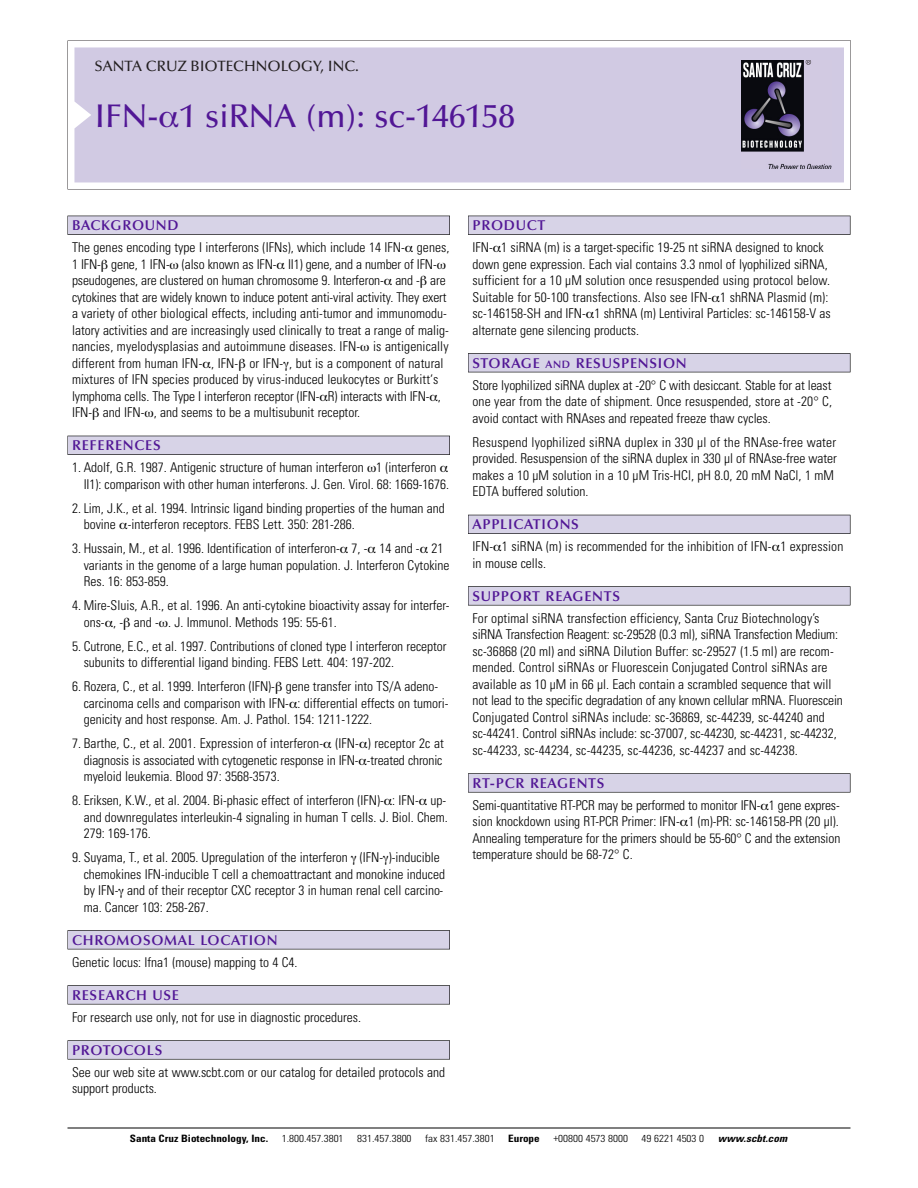
<style>
.page{position:relative;width:918px;height:1188px;background:#fff}
.page>*{position:absolute;margin:0;border:0;box-sizing:border-box;transform-origin:0 0}
.t1{font:500 33px "Optima";color:#511695}
.t2{font:500 15px "Optima";color:#231f20}
.t3{font:600 14.25px "Optima";letter-spacing:.05em;color:#511695}
.t4{font:300 condensed 13.5px/16.5px "Univers";color:#000}
.t5{font:300 condensed 10.2px "Univers";color:#000;scale:1.1 1}
.t6{font:700 condensed 10.2px "Univers";color:#000;scale:1.1 1}
.t7{font:italic 700 condensed 10.2px "Univers";letter-spacing:.005em;color:#000;scale:1.1 1}
.s1{font-size:10.65px}
</style>
<div class="page">
<svg style="left:68px;top:40px;width:783px;height:149px"></svg>
<div style="left:74px;top:47px;width:770px;height:135px;background:#d1cae3"></div>
<img style="left:741px;top:60px;width:90px;height:108px">
<div style="left:68px;top:216px;width:382px;height:19px;background:#525155"></div>
<div style="left:68px;top:216px;width:381px;height:18px;background:#d7d3e7"></div>
<div style="left:68px;top:436px;width:382px;height:19px;background:#515055"></div>
<div style="left:68px;top:436px;width:381px;height:18px;background:#d7d3e7"></div>
<div style="left:68px;top:930px;width:382px;height:19px;background:#545357"></div>
<div style="left:68px;top:931px;width:381px;height:18px;background:#d7d3e7"></div>
<div style="left:68px;top:985px;width:382px;height:19px;background:#575759"></div>
<div style="left:68px;top:986px;width:381px;height:18px;background:#d7d3e7"></div>
<svg style="left:68px;top:1040px;width:382px;height:20px"></svg>
<div style="left:68px;top:1041px;width:381px;height:18px;background:#d7d3e7"></div>
<div style="left:468px;top:216px;width:382px;height:19px;background:#525155"></div>
<div style="left:468px;top:216px;width:382px;height:18px;background:#d7d3e7"></div>
<div style="left:468px;top:353px;width:382px;height:19px;background:#525155"></div>
<div style="left:468px;top:354px;width:382px;height:18px;background:#d7d3e7"></div>
<div style="left:468px;top:515px;width:382px;height:19px;background:#525158"></div>
<div style="left:468px;top:515px;width:382px;height:18px;background:#d7d3e7"></div>
<div style="left:468px;top:586px;width:382px;height:19px;background:#575759"></div>
<div style="left:468px;top:587px;width:382px;height:18px;background:#d7d3e7"></div>
<svg style="left:468px;top:773px;width:382px;height:20px"></svg>
<div style="left:468px;top:774px;width:382px;height:18px;background:#d7d3e7"></div>
<hr style="left:68px;top:1128px;width:782px;height:1px;background:#000">
<svg style="left:160px;top:112px;width:18px;height:16px"></svg>
<p class="t2" style="left:94px;top:61px;width:266px">SANTA CRUZ BIOTECHNOLOGY, INC.</p>
<h1 class="t1" style="left:94px;top:103px;width:422px">IFN- 1 siRNA (m): sc-146158</h1>
<p class="t3" style="left:72px;top:219px;width:108px">BACKGROUND</p>
<p class="t4" style="left:72px;top:240px;width:379px">The genes encoding type I interferons (IFNs), which include 14 IFN- genes, 1 IFN- gene, 1 IFN- (also known as IFN- II1) gene, and a number of IFN&shy;pseudogenes, are clustered on human chromosome 9. Interferon- and - are cytokines that are widely known to induce potent anti-viral activity. They exert a variety of other biological effects, including anti-tumor and immunomodu&shy;latory activities and are increasingly used clinically to treat a range of malig&shy;nancies, myelodysplasias and autoimmune diseases. IFN- is antigenically different from human IFN- , IFN- or IFN- , but is a component of natural mixtures of IFN species produced by virus-induced leukocytes or Burkitt‘s lymphoma cells. The Type I interferon receptor (IFN- R) interacts with IFN- , IFN- and IFN- , and seems to be a multisubunit receptor.</p>
<p class="t3" style="left:72px;top:440px;width:90px">REFERENCES</p>
<p class="t4" style="left:84px;top:460px;width:367px;text-indent:-12px">1. Adolf, G.R. 1987. Antigenic structure of human interferon 1 (interferon<br>II1): comparison with other human interferons. J. Gen. Virol. 68: 1669-1676.</p>
<p class="t4" style="left:84px;top:501px;width:362px;text-indent:-12px">2. Lim, J.K., et al. 1994. Intrinsic ligand binding properties of the human and bovine -interferon receptors. FEBS Lett. 350: 281-286.</p>
<p class="t4" style="left:84px;top:541px;width:367px;text-indent:-12px">3. Hussain, M., et al. 1996. Identification of interferon- 7, - 14 and - 21 variants in the genome of a large human population. J. Interferon Cytokine<br>Res. 16: 853-859.</p>
<p class="t4" style="left:84px;top:598px;width:367px;text-indent:-12px">4. Mire-Sluis, A.R., et al. 1996. An anti-cytokine bioactivity assay for interfer&shy;ons- , - and - . J. Immunol. Methods 195: 55-61.</p>
<p class="t4" style="left:84px;top:639px;width:364px;text-indent:-12px">5. Cutrone, E.C., et al. 1997. Contributions of cloned type I interferon receptor subunits to differential ligand binding. FEBS Lett. 404: 197-202.</p>
<p class="t4" style="left:84px;top:679px;width:366px;text-indent:-12px">6. Rozera, C., et al. 1999. Interferon (IFN)- gene transfer into TS/A adeno&shy;carcinoma cells and comparison with IFN- : differential effects on tumori&shy;genicity and host response. Am. J. Pathol. 154: 1211-1222.</p>
<p class="t4" style="left:84px;top:736px;width:362px;text-align:justify;text-indent:-12px">7. Barthe, C., et al. 2001. Expression of interferon- (IFN- ) receptor 2c at diagnosis is associated with cytogenetic response in IFN- -treated chronic myeloid leukemia. Blood 97: 3568-3573.</p>
<p class="t4" style="left:84px;top:793px;width:366px;text-align:justify;text-indent:-12px">8. Eriksen, K.W., et al. 2004. Bi-phasic effect of interferon (IFN)- : IFN- up&shy;and downregulates interleukin-4 signaling in human T cells. J. Biol. Chem.<br>279: 169-176.</p>
<p class="t4" style="left:84px;top:850px;width:363px;text-indent:-12px">9. Suyama, T., et al. 2005. Upregulation of the interferon (IFN- )-inducible chemokines IFN-inducible T cell a chemoattractant and monokine induced by IFN- and of their receptor CXC receptor 3 in human renal cell carcino&shy;ma. Cancer 103: 258-267.</p>
<p class="t3" style="left:72px;top:934px;width:207px">CHROMOSOMAL LOCATION</p>
<p class="t4" style="left:72px;top:955px;width:227px">Genetic locus: Ifna1 (mouse) mapping to 4 C4.</p>
<p class="t3" style="left:72px;top:989px;width:109px">RESEARCH USE</p>
<p class="t4" style="left:72px;top:1010px;width:290px">For research use only, not for use in diagnostic procedures.</p>
<p class="t3" style="left:72px;top:1044px;width:92px">PROTOCOLS</p>
<p class="t4" style="left:72px;top:1065px;width:375px">See our web site at www.scbt.com or our catalog for detailed protocols and support products.</p>
<p class="t3" style="left:473px;top:219px;width:74px">PRODUCT</p>
<p class="t4" style="left:473px;top:240px;width:360px">IFN- 1 siRNA (m) is a target-specific 19-25 nt siRNA designed to knock down gene expression. Each vial contains 3.3 nmol of lyophilized siRNA, sufficient for a 10 µM solution once resuspended using protocol below.<br>Suitable for 50-100 transfections. Also see IFN- 1 shRNA Plasmid (m): sc-146158-SH and IFN- 1 shRNA (m) Lentiviral Particles: sc-146158-V as alternate gene silencing products.</p>
<p class="t3" style="left:473px;top:357px;width:216px">STORAGE <span class="s1">AND</span> RESUSPENSION</p>
<p class="t4" style="left:473px;top:378px;width:361px;text-align:justify">Store lyophilized siRNA duplex at -20° C with desiccant. Stable for at least one year from the date of shipment. Once resuspended, store at -20° C, avoid contact with RNAses and repeated freeze thaw cycles.</p>
<p class="t4" style="left:473px;top:435px;width:366px">Resuspend lyophilized siRNA duplex in 330 µl of the RNAse-free water provided. Resuspension of the siRNA duplex in 330 µl of RNAse-free water makes a 10 µM solution in a 10 µM Tris-HCl, pH 8.0, 20 mM NaCl, 1 mM EDTA buffered solution.</p>
<p class="t3" style="left:473px;top:519px;width:108px">APPLICATIONS</p>
<p class="t4" style="left:473px;top:539px;width:372px">IFN- 1 siRNA (m) is recommended for the inhibition of IFN- 1 expression in mouse cells.</p>
<p class="t3" style="left:473px;top:590px;width:149px">SUPPORT REAGENTS</p>
<p class="t4" style="left:473px;top:611px;width:372px">For optimal siRNA transfection efficiency, Santa Cruz Biotechnology’s siRNA Transfection Reagent: sc-29528 (0.3 ml), siRNA Transfection Medium: sc-36868 (20 ml) and siRNA Dilution Buffer: sc-29527 (1.5 ml) are recom&shy;mended. Control siRNAs or Fluorescein Conjugated Control siRNAs are available as 10 µM in 66 µl. Each contain a scrambled sequence that will not lead to the specific degradation of any known cellular mRNA. Fluorescein Conjugated Control siRNAs include: sc-36869, sc-44239, sc-44240 and sc-44241. Control siRNAs include: sc-37007, sc-44230, sc-44231, sc-44232, sc-44233, sc-44234, sc-44235, sc-44236, sc-44237 and sc-44238.</p>
<p class="t3" style="left:473px;top:777px;width:134px">RT-PCR REAGENTS</p>
<p class="t4" style="left:473px;top:798px;width:369px;text-align:justify">Semi-quantitative RT-PCR may be performed to monitor IFN- 1 gene expres&shy;sion knockdown using RT-PCR Primer: IFN- 1 (m)-PR: sc-146158-PR (20 µl).<br>Annealing temperature for the primers should be 55-60° C and the extension temperature should be 68-72° C.</p>
<p class="t6" style="left:130px;top:1135px;width:127px">Santa Cruz Biotechnology, Inc.</p>
<p class="t5" style="left:282px;top:1135px;width:58px">1.800.457.3801</p>
<p class="t5" style="left:357px;top:1135px;width:51px">831.457.3800</p>
<p class="t5" style="left:425px;top:1135px;width:65px">fax 831.457.3801</p>
<p class="t6" style="left:508px;top:1135px;width:30px">Europe</p>
<p class="t5" style="left:553px;top:1135px;width:69px">+00800 4573 8000</p>
<p class="t5" style="left:642px;top:1135px;width:58px">49 6221 4503 0</p>
<p class="t7" style="left:718px;top:1135px;width:64px">www.scbt.com</p>
</div>
